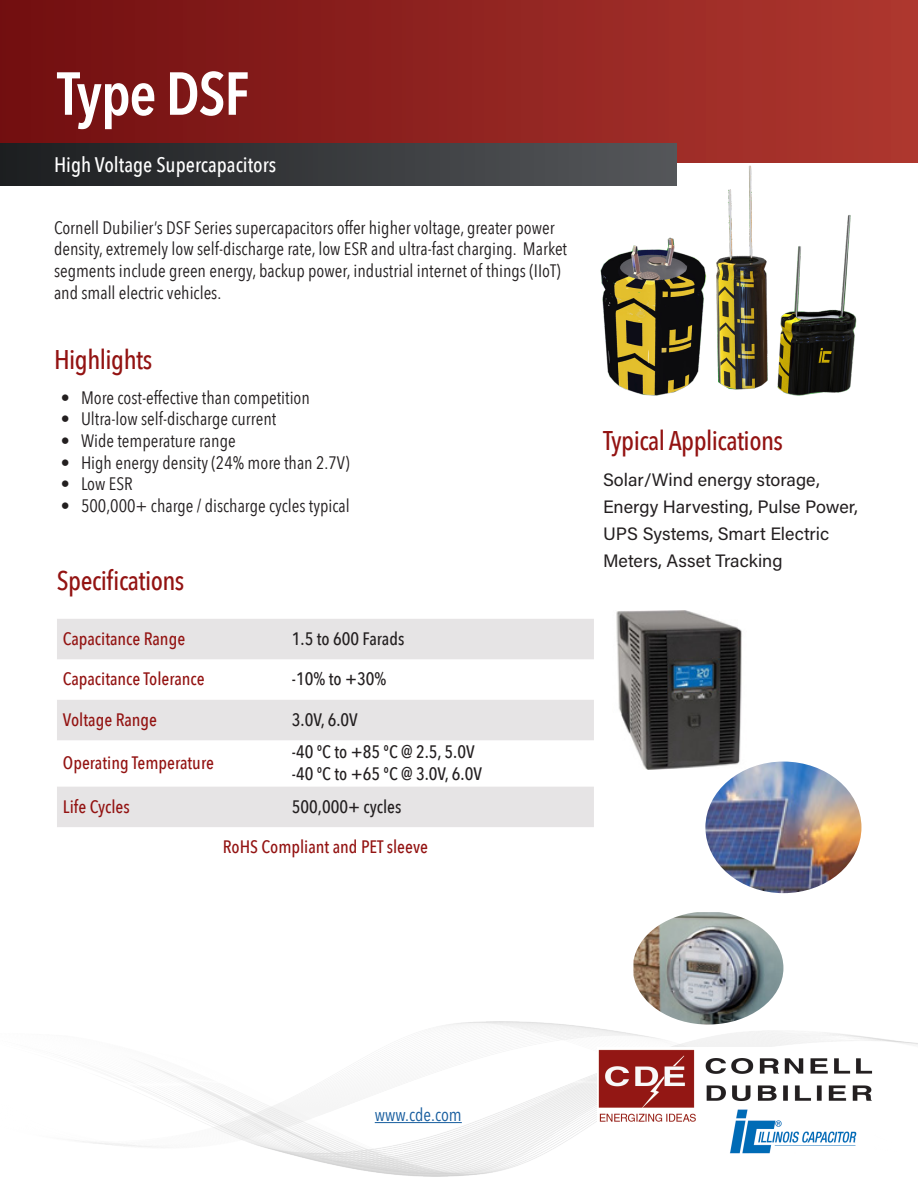
<style>
.page{position:relative;width:918px;height:1188px;background:#fff}
.page>*{position:absolute;margin:0;border:0;box-sizing:border-box;transform-origin:0 0}
.t1{font:600 60px "Avenir Next Condensed";letter-spacing:-.02em;color:#fff}
.Section_Header{font:500 27px "Avenir Next Condensed";letter-spacing:-.02em;color:#931312}
.Sub_Title{font:500 21px "Avenir Next Condensed";color:#fff}
.Body{font:18px/21.6px "Avenir Next Condensed";color:#231f20}
.Chart_Item{font:500 18px "Avenir Next Condensed";color:#931312}
.t2{font:18px/27px "Acumin Variable Concept";letter-spacing:.02em;color:#231f20}
.Chart_Text{font:500 18px "Avenir Next Condensed";color:#231f20}
.t3{font:18px "Avenir Next Condensed";color:#175d9e}
</style>
<div class="page">
<img style="left:82px;top:1021px;width:836px;height:155px">
<div style="left:0;top:0;width:918px;height:162px;background:linear-gradient(to right,#710f10,#ae372f)"></div>
<svg style="left:0;top:144px;width:589px;height:42px;background:#353739"></svg>
<img style="left:616px;top:610px;width:126px;height:160px">
<img style="left:633px;top:912px;width:150px;height:113px">
<svg style="left:57px;top:619px;width:537px;height:208px;fill:#e6e4e5"></svg>
<img style="left:705px;top:762px;width:156px;height:131px">
<img style="left:589px;top:125px;width:324px;height:270px">
<img style="left:597px;top:1048px;width:277px;height:111px">
<hr style="left:375px;top:1122px;width:87px;height:1px;background:#175d9e">
<p class="t1" style="left:57px;top:42px;width:194px">Type DSF</p>
<p class="Sub_Title" style="left:54px;top:152px;width:224px">High Voltage Supercapacitors</p>
<p class="Body" style="left:54px;top:216px;width:515px">Cornell Dubilier’s DSF Series supercapacitors offer higher voltage, greater power density, extremely low self-discharge rate, low ESR and ultra-fast charging. Market segments include green energy, backup power, industrial internet of things (IIoT) and small electric vehicles.</p>
<p class="Section_Header" style="left:54px;top:343px;width:100px">Highlights</p>
<p class="Body" style="left:61px;top:386px;width:251px">• More cost-effective than competition</p>
<p class="Body" style="left:61px;top:408px;width:217px">• Ultra-low self-discharge current</p>
<p class="Body" style="left:61px;top:429px;width:176px">• Wide temperature range</p>
<p class="Body" style="left:61px;top:451px;width:290px">• High energy density (24% more than 2.7V)</p>
<p class="Body" style="left:61px;top:472px;width:74px">• Low ESR</p>
<p class="Body" style="left:61px;top:494px;width:291px">• 500,000+ charge / discharge cycles typical</p>
<p class="Section_Header" style="left:57px;top:565px;width:129px">Specifications</p>
<p class="Chart_Item" style="left:63px;top:627px;width:124px">Capacitance Range</p>
<p class="Chart_Text" style="left:292px;top:627px;width:114px">1.5 to 600 Farads</p>
<p class="Chart_Item" style="left:63px;top:668px;width:143px">Capacitance Tolerance</p>
<p class="Chart_Text" style="left:292px;top:668px;width:96px">-10% to +30%</p>
<p class="Chart_Item" style="left:63px;top:708px;width:96px">Voltage Range</p>
<p class="Chart_Text" style="left:292px;top:708px;width:67px">3.0V, 6.0V</p>
<p class="Chart_Item" style="left:63px;top:752px;width:152px">Operating Temperature</p>
<p class="Chart_Text" style="left:292px;top:741px;width:184px">-40 ºC to +85 ºC @ 2.5, 5.0V</p>
<p class="Chart_Text" style="left:292px;top:763px;width:192px">-40 ºC to +65 ºC @ 3.0V, 6.0V</p>
<p class="Chart_Item" style="left:63px;top:795px;width:68px">Life Cycles</p>
<p class="Chart_Text" style="left:292px;top:795px;width:111px">500,000+ cycles</p>
<p class="Chart_Item" style="left:223px;top:836px;width:207px">RoHS Compliant and PET sleeve</p>
<p class="Section_Header" style="left:603px;top:424px;width:182px">Typical Applications</p>
<p class="t2" style="left:603px;top:466px;width:256px">Solar/Wind energy storage,<br>Energy Harvesting, Pulse Power,<br>UPS Systems, Smart Electric<br>Meters, Asset Tracking</p>
<p class="t3" style="left:375px;top:1100px;width:89px">www.cde.com</p>
</div>
